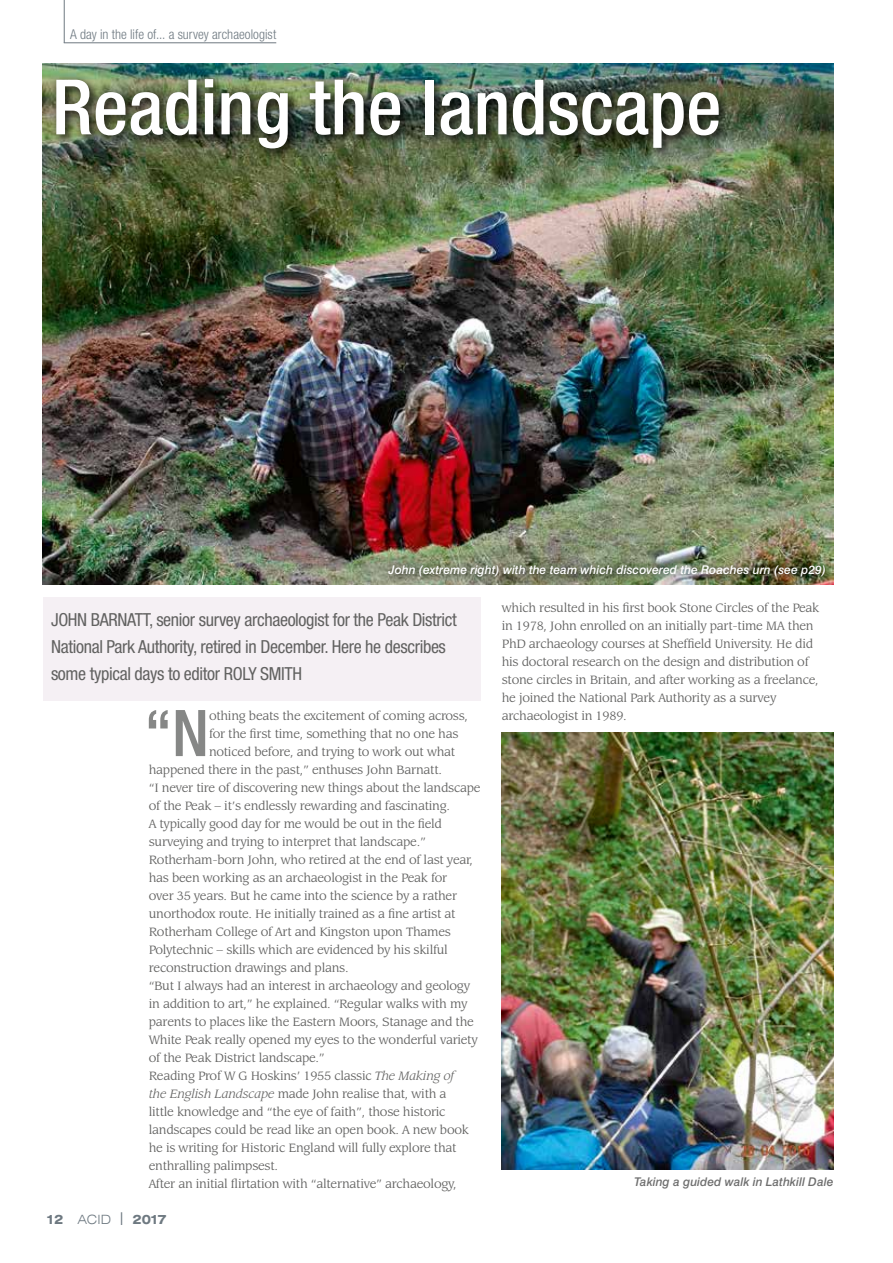
<style>
.page{position:relative;width:893px;height:1263px;background:#fff}
.page>*{position:absolute;margin:0;border:0;box-sizing:border-box;transform-origin:0 0}
.t1{font:500 condensed 76.5px "Helvetica Neue";color:#fff}
.t2{font:500 condensed 64.5px "Helvetica Neue";color:#868786}
.t3{font:condensed 18px/27px "Helvetica Neue";letter-spacing:-.02em;color:#626261}
.t4{font:300 condensed 13.5px "Helvetica Neue";letter-spacing:.005em;color:#6e7981}
.t5{font:13.35px/18px "Leawood IT Cby BT";letter-spacing:-.02em;color:#626261}
.t6{font:700 expanded 12.75px "Swiss 721 BT";letter-spacing:-.085em;color:#6e7981}
.t7{font:italic 500 12px "Swiss 721 BT";color:#fff}
.t8{font:italic 500 12px "Swiss 721 BT";color:#6e6e6e}
.s1{font-style:italic}
.s2{font-weight:300}
.s3{font-family:"Lubalin Graph IT Cby BT";font-weight:500;font-stretch:normal}
</style>
<div class="page">
<img style="left:43px;top:64px;width:790px;height:520px">
<hr style="left:64px;top:42px;width:212px;height:1px;background:#6e7981">
<hr style="left:64px;top:0;width:1px;height:43px;background:#6e7981">
<img style="left:502px;top:733px;width:331px;height:436px">
<div style="left:53px;top:76px;width:678px;height:85px;background:#000;opacity:.75"></div>
<div style="left:46px;top:70px;width:682px;height:88px;background:#000;opacity:.33"></div>
<div style="left:43px;top:597px;width:437px;height:104px;background:#f5f0f4"></div>
<div style="left:383px;top:559px;width:452px;height:27px;background:#000;opacity:.75"></div>
<p class="t4" style="left:70px;top:26px;width:208px">A day in the life of... a survey archaeologist</p>
<h1 class="t1" style="left:52px;top:62px;width:671px">Reading the landscape</h1>
<p class="t7" style="left:389px;top:562px;width:439px">John (extreme right) with the team which discovered the Roaches urn (see p29)</p>
<h3 class="t3" style="left:51px;top:606px;width:407px">JOHN BARNATT, senior survey archaeologist for the Peak District<br>National Park Authority, retired in December. Here he describes some typical days to editor ROLY SMITH</h3>
<p class="t5" style="left:502px;top:599px;width:319px">which resulted in his first book Stone Circles of the Peak in 1978, John enrolled on an initially part-time MA then PhD archaeology courses at Sheffield University. He did his doctoral research on the design and distribution of stone circles in Britain, and after working as a freelance, he joined the National Park Authority as a survey archaeologist in 1989.</p>
<h2 class="t2" style="left:144px;top:695px;width:66px">“N</h2>
<p class="t5" style="left:209px;top:707px;width:261px">othing beats the excitement of coming across,</p>
<p class="t5" style="left:209px;top:725px;width:251px">for the first time, something that no one has</p>
<p class="t5" style="left:209px;top:743px;width:248px">noticed before, and trying to work out what</p>
<p class="t5" style="left:149px;top:761px;width:295px">happened there in the past,” enthuses John Barnatt.</p>
<p class="t5" style="left:149px;top:779px;width:333px">“I never tire of discovering new things about the landscape</p>
<p class="t5" style="left:149px;top:797px;width:303px">of the Peak – it’s endlessly rewarding and fascinating.</p>
<p class="t5" style="left:149px;top:815px;width:295px">A typically good day for me would be out in the field</p>
<p class="t5" style="left:149px;top:833px;width:279px">surveying and trying to interpret that landscape.”</p>
<p class="t5" style="left:149px;top:851px;width:326px">Rotherham-born John, who retired at the end of last year,</p>
<p class="t5" style="left:149px;top:869px;width:300px">has been working as an archaeologist in the Peak for</p>
<p class="t5" style="left:149px;top:887px;width:310px">over 35 years. But he came into the science by a rather</p>
<p class="t5" style="left:149px;top:905px;width:308px">unorthodox route. He initially trained as a fine artist at</p>
<p class="t5" style="left:149px;top:923px;width:304px">Rotherham College of Art and Kingston upon Thames</p>
<p class="t5" style="left:149px;top:941px;width:301px">Polytechnic – skills which are evidenced by his skilful</p>
<p class="t5" style="left:149px;top:959px;width:201px">reconstruction drawings and plans.</p>
<p class="t5" style="left:149px;top:977px;width:323px">“But I always had an interest in archaeology and geology</p>
<p class="t5" style="left:149px;top:995px;width:320px">in addition to art,” he explained. “Regular walks with my</p>
<p class="t5" style="left:149px;top:1013px;width:326px">parents to places like the Eastern Moors, Stanage and the</p>
<p class="t5" style="left:149px;top:1031px;width:330px">White Peak really opened my eyes to the wonderful variety</p>
<p class="t5" style="left:149px;top:1049px;width:177px">of the Peak District landscape.”</p>
<p class="t5" style="left:149px;top:1067px;width:307px">Reading Prof W G Hoskins’ 1955 classic <span class="s1">The Making of</span></p>
<p class="t5" style="left:149px;top:1085px;width:299px"><span class="s1">the English Landscape</span> made John realise that, with a</p>
<p class="t5" style="left:149px;top:1103px;width:298px">little knowledge and “the eye of faith”, those historic</p>
<p class="t5" style="left:149px;top:1121px;width:322px">landscapes could be read like an open book. A new book</p>
<p class="t5" style="left:149px;top:1139px;width:309px">he is writing for Historic England will fully explore that</p>
<p class="t5" style="left:149px;top:1157px;width:131px">enthralling palimpsest.</p>
<p class="t5" style="left:149px;top:1175px;width:309px">After an initial flirtation with “alternative” archaeology,</p>
<p class="t8" style="left:634px;top:1174px;width:201px">Taking a guided walk in Lathkill Dale</p>
<p class="t6" style="left:46px;top:1211px;width:122px">12 <span class="s2">ACID</span> <span class="s3">|</span> 2017</p>
</div>
